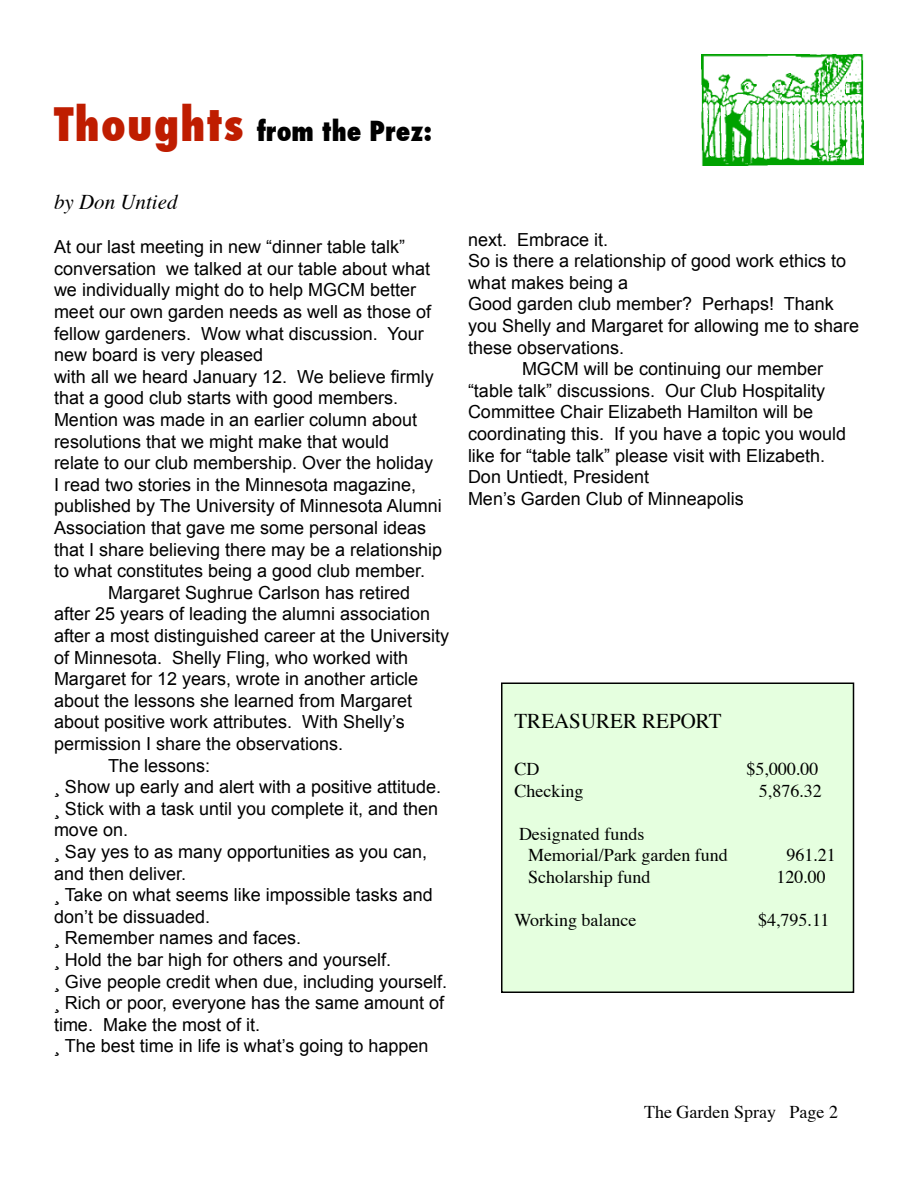
<style>
.page{position:relative;width:918px;height:1188px;background:#fff}
.page>*{position:absolute;margin:0;border:0;box-sizing:border-box;transform-origin:0 0}
.t1{font:800 condensed 27px "Futura";color:#000}
.t2{font:21px "Times";color:#000}
.t3{font:italic 21px "Times";color:#000}
.t4{font:18px/21.6px "Arial";color:#000}
.t5{font:18px "Times";color:#000}
.s1{font-size:45px;color:#bf1d00}
</style>
<div class="page">
<img style="left:701px;top:54px;width:163px;height:112px">
<div style="left:502px;top:683px;width:352px;height:309px;background:#e5ffdf"></div>
<div style="left:501px;top:682px;width:353px;height:311px;border:2px solid #000"></div>
<p class="t1" style="left:54px;top:112px;width:379px"><span class="s1">Thoughts</span> from the Prez:</p>
<p class="t3" style="left:54px;top:189px;width:125px">by Don Untied</p>
<p class="t4" style="left:54px;top:236px;width:379px">At our last meeting in new “dinner table talk” conversation we talked at our table about what we individually might do to help MGCM better meet our own garden needs as well as those of fellow gardeners. Wow what discussion. Your new board is very pleased</p>
<p class="t4" style="left:54px;top:366px;width:381px">with all we heard January 12. We believe firmly that a good club starts with good members.</p>
<p class="t4" style="left:54px;top:409px;width:390px">Mention was made in an earlier column about resolutions that we might make that would<br>relate to our club membership. Over the holiday I read two stories in the Minnesota magazine, published by The University of Minnesota Alumni Association that gave me some personal ideas that I share believing there may be a relationship to what constitutes being a good club member.</p>
<p class="t4" style="left:54px;top:582px;width:397px;text-indent:54px">Margaret Sughrue Carlson has retired after 25 years of leading the alumni association after a most distinguished career at the University of Minnesota. Shelly Fling, who worked with Margaret for 12 years, wrote in another article about the lessons she learned from Margaret about positive work attributes. With Shelly’s permission I share the observations.</p>
<p class="t4" style="left:108px;top:754px;width:104px">The lessons:</p>
<p class="t4" style="left:54px;top:776px;width:389px">¸ Show up early and alert with a positive attitude.</p>
<p class="t4" style="left:54px;top:798px;width:386px">¸ Stick with a task until you complete it, and then move on.</p>
<p class="t4" style="left:54px;top:841px;width:375px">¸ Say yes to as many opportunities as you can, and then deliver.</p>
<p class="t4" style="left:54px;top:884px;width:380px">¸ Take on what seems like impossible tasks and don’t be dissuaded.</p>
<p class="t4" style="left:54px;top:927px;width:249px">¸ Remember names and faces.</p>
<p class="t4" style="left:54px;top:949px;width:339px">¸ Hold the bar high for others and yourself.</p>
<p class="t4" style="left:54px;top:970px;width:395px">¸ Give people credit when due, including yourself.</p>
<p class="t4" style="left:54px;top:992px;width:392px">¸ Rich or poor, everyone has the same amount of time. Make the most of it.</p>
<p class="t4" style="left:54px;top:1035px;width:376px">¸ The best time in life is what’s going to happen</p>
<p class="t4" style="left:468px;top:228px;width:142px">next. Embrace it.</p>
<p class="t4" style="left:468px;top:250px;width:380px">So is there a relationship of good work ethics to what makes being a</p>
<p class="t4" style="left:468px;top:293px;width:393px">Good garden club member? Perhaps! Thank you Shelly and Margaret for allowing me to share these observations.</p>
<p class="t4" style="left:468px;top:358px;width:380px;text-indent:54px">MGCM will be continuing our member “table talk” discussions. Our Club Hospitality Committee Chair Elizabeth Hamilton will be coordinating this. If you have a topic you would like for “table talk” please visit with Elizabeth.</p>
<p class="t4" style="left:468px;top:466px;width:183px">Don Untiedt, President</p>
<p class="t4" style="left:468px;top:488px;width:277px">Men’s Garden Club of Minneapolis</p>
<p class="t2" style="left:514px;top:708px;width:209px">TREASURER REPORT</p>
<p class="t5" style="left:514px;top:758px;width:27px">CD</p>
<p class="t5" style="left:747px;top:758px;width:73px">$5,000.00</p>
<p class="t5" style="left:514px;top:779px;width:70px">Checking</p>
<p class="t5" style="left:759px;top:779px;width:64px">5,876.32</p>
<p class="t5" style="left:519px;top:822px;width:127px">Designated funds</p>
<p class="t5" style="left:528px;top:844px;width:201px">Memorial/Park garden fund</p>
<p class="t5" style="left:786px;top:844px;width:51px">961.21</p>
<p class="t5" style="left:528px;top:866px;width:124px">Scholarship fund</p>
<p class="t5" style="left:776px;top:866px;width:51px">120.00</p>
<p class="t5" style="left:514px;top:909px;width:124px">Working balance</p>
<p class="t5" style="left:758px;top:909px;width:73px">$4,795.11</p>
<p class="t5" style="left:644px;top:1100px;width:195px">The Garden Spray Page 2</p>
</div>
